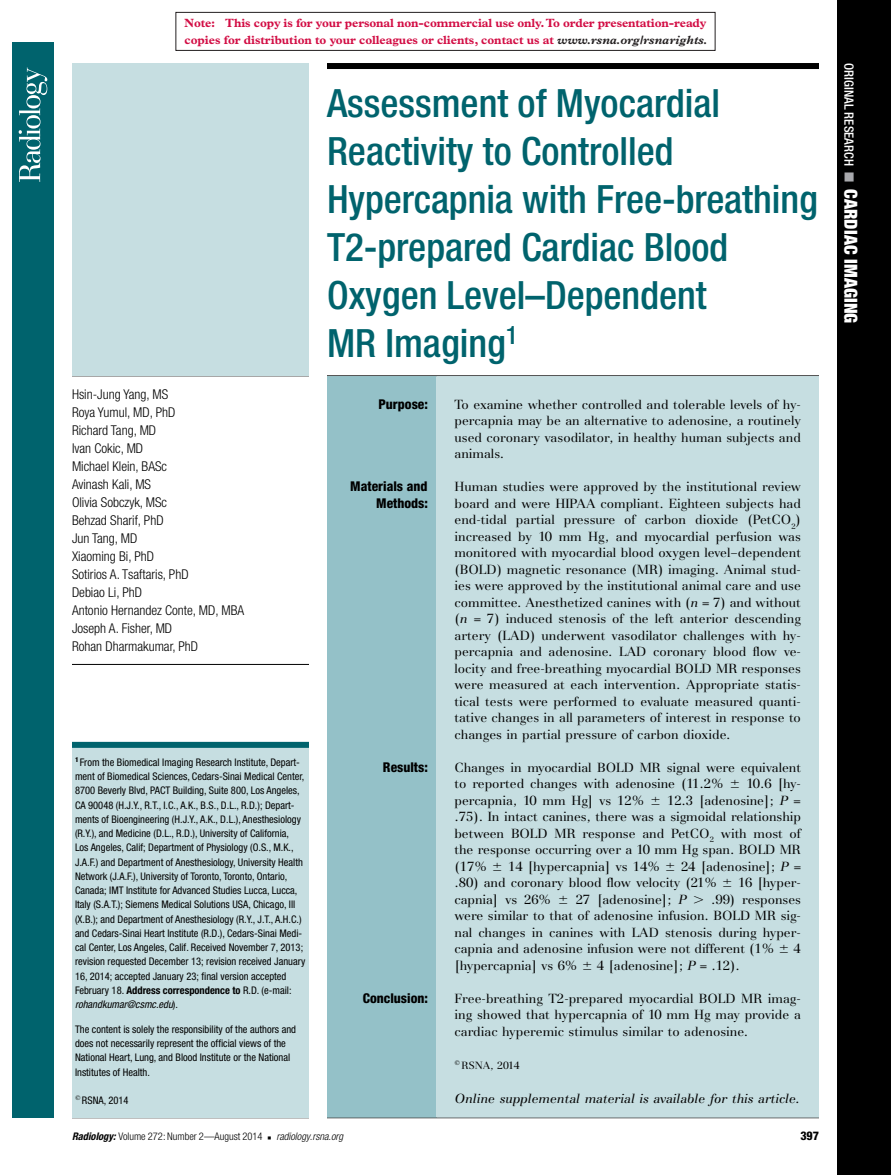
<style>
.page{position:relative;width:891px;height:1175px;background:#fff}
.page>*{position:absolute;margin:0;border:0;box-sizing:border-box;transform-origin:0 0}
.t1{font:500 condensed 39px/48px "Helvetica Neue";color:#00636d}
.t2{font:300 condensed 13.5px/18px "Helvetica Neue";color:#000}
.t3{font:800 condensed 13.5px/16.5px "Helvetica Neue";color:#000;text-align:right}
.t4{font:13.2px/16.5px "AT Basilia";color:#000;text-align:justify}
.t5{font:italic 13.2px "AT Basilia";color:#000}
.t6{font:500 condensed 12.75px "Helvetica Neue";letter-spacing:.005em;color:#fff}
.t7{font:700 12px/16.5px "Plantin";letter-spacing:-.01em;color:#d20d44}
.t8{font:800 condensed 12px "Helvetica Neue";color:#000}
.t9{font:condensed 10.5px/14.2px "Helvetica Neue";color:#000}
.t10{font:300 condensed 10.5px "Helvetica Neue";color:#000}
.t11{font:10.5px "AT Basilia";color:#000}
.s1{font-style:italic;color:#231f20}
.s2{font-style:italic}
.s3{font-family:"Universal Greekwith Math Pi"}
.s4{font-weight:700}
.s5{font-weight:700;font-style:italic}
.s6{font-family:"Universal Newswith Comm Pi";font-weight:400;font-stretch:normal;font-size:6px}
.s7{font-family:"Universal Newswith Comm Pi";font-weight:400;font-stretch:normal;font-size:18px;color:#a8a9ad}
.s8{font-weight:900;font-size:18px}
</style>
<div class="page">
<div style="left:12px;top:42px;width:42px;height:1075px;background:#00636d"></div>
<svg style="left:19px;top:68px;width:28px;height:114px"></svg>
<div style="left:327px;top:63px;width:492px;height:6px;background:#000"></div>
<hr style="left:327px;top:1117px;width:492px;height:1px;background:#000">
<hr style="left:72px;top:1117px;width:237px;height:1px;background:#000">
<div style="left:837px;top:0;width:54px;height:1174px;background:#000"></div>
<hr style="left:327px;top:375px;width:492px;height:1px;background:#000">
<hr style="left:72px;top:375px;width:237px;height:1px;background:#000">
<hr style="left:72px;top:664px;width:237px;height:1px;background:#000">
<div style="left:327px;top:376px;width:109px;height:741px;background:#94c1c8"></div>
<div style="left:436px;top:376px;width:383px;height:741px;background:#c6dee1"></div>
<div style="left:72px;top:742px;width:237px;height:375px;background:#c6dee1"></div>
<div style="left:72px;top:742px;width:237px;height:6px;background:#00636d"></div>
<div style="left:72px;top:63px;width:237px;height:312px;background:#c6dee1"></div>
<div style="left:176px;top:12px;width:540px;height:39px;border:1px solid #231f20"></div>
<p class="t7" style="left:185px;top:15px;width:524px">Note: This copy is for your personal non-commercial use only. To order presentation-ready copies for distribution to your colleagues or clients, contact us at <span class="s1">www.rsna.org/rsnarights.</span></p>
<h1 class="t1" style="left:327px;top:78px;width:492px">Assessment of Myocardial<br>Reactivity to Controlled<br>Hypercapnia with Free-breathing<br>T2-prepared Cardiac Blood<br>Oxygen Level–Dependent<br>MR Imaging<sup>1</sup></h1>
<p class="t2" style="left:72px;top:385px;width:174px">Hsin-Jung Yang, MS<br>Roya Yumul, MD, PhD<br>Richard Tang, MD<br>Ivan Cokic, MD<br>Michael Klein, BASc<br>Avinash Kali, MS<br>Olivia Sobczyk, MSc<br>Behzad Sharif, PhD<br>Jun Tang, MD<br>Xiaoming Bi, PhD<br>Sotirios A. Tsaftaris, PhD<br>Debiao Li, PhD<br>Antonio Hernandez Conte, MD, MBA<br>Joseph A. Fisher, MD<br>Rohan Dharmakumar, PhD</p>
<p class="t3" style="left:378px;top:395px;width:51px">Purpose:</p>
<p class="t4" style="left:454px;top:396px;width:348px">To examine whether controlled and tolerable levels of hy&shy;percapnia may be an alternative to adenosine, a routinely used coronary vasodilator, in healthy human subjects and animals.</p>
<p class="t3" style="left:350px;top:478px;width:79px">Materials and<br>Methods:</p>
<p class="t4" style="left:454px;top:478px;width:348px">Human studies were approved by the institutional review board and were HIPAA compliant. Eighteen subjects had end-tidal partial pressure of carbon dioxide (PetCO<sub>2</sub>) increased by 10 mm Hg, and myocardial perfusion was monitored with myocardial blood oxygen level–dependent (BOLD) magnetic resonance (MR) imaging. Animal stud&shy;ies were approved by the institutional animal care and use committee. Anesthetized canines with (<span class="s2">n</span> = 7) and without (<span class="s2">n</span> = 7) induced stenosis of the left anterior descending artery (LAD) underwent vasodilator challenges with hy&shy;percapnia and adenosine. LAD coronary blood flow ve&shy;locity and free-breathing myocardial BOLD MR responses were measured at each intervention. Appropriate statis&shy;tical tests were performed to evaluate measured quanti&shy;tative changes in all parameters of interest in response to changes in partial pressure of carbon dioxide.</p>
<p class="t3" style="left:383px;top:758px;width:47px">Results:</p>
<p class="t4" style="left:454px;top:759px;width:348px">Changes in myocardial BOLD MR signal were equivalent to reported changes with adenosine (11.2% <span class="s3">6</span> 10.6 [hy&shy;percapnia, 10 mm Hg] vs 12% <span class="s3">6</span> 12.3 [adenosine]; <span class="s2">P</span> = .75). In intact canines, there was a sigmoidal relationship between BOLD MR response and PetCO<sub>2</sub> with most of the response occurring over a 10 mm Hg span. BOLD MR (17% <span class="s3">6</span> 14 [hypercapnia] vs 14% <span class="s3">6</span> 24 [adenosine]; <span class="s2">P</span> = .80) and coronary blood flow velocity (21% <span class="s3">6</span> 16 [hyper&shy;capnia] vs 26% <span class="s3">6</span> 27 [adenosine]; <span class="s2">P</span> <span class="s3">.</span> .99) responses were similar to that of adenosine infusion. BOLD MR sig&shy;nal changes in canines with LAD stenosis during hyper&shy;capnia and adenosine infusion were not different (1% <span class="s3">6</span> 4 [hypercapnia] vs 6% <span class="s3">6</span> 4 [adenosine]; <span class="s2">P</span> = .12).</p>
<p class="t3" style="left:363px;top:989px;width:67px">Conclusion:</p>
<p class="t4" style="left:455px;top:990px;width:348px">Free-breathing T2-prepared myocardial BOLD MR imag&shy;ing showed that hypercapnia of 10 mm Hg may provide a cardiac hyperemic stimulus similar to adenosine.</p>
<p class="t11" style="left:455px;top:1059px;width:67px"><sup>q</sup> RSNA, 2014</p>
<p class="t5" style="left:455px;top:1091px;width:347px">Online supplemental material is available for this article.</p>
<p class="t9" style="left:75px;top:755px;width:232px"><sup>1</sup> From the Biomedical Imaging Research Institute, Depart&shy;ment of Biomedical Sciences, Cedars-Sinai Medical Center, 8700 Beverly Blvd, PACT Building, Suite 800, Los Angeles, CA 90048 (H.J.Y., R.T., I.C., A.K., B.S., D.L., R.D.); Depart&shy;ments of Bioengineering (H.J.Y., A.K., D.L.), Anesthesiology (R.Y.), and Medicine (D.L., R.D.), University of California,<br>Los Angeles, Calif; Department of Physiology (O.S., M.K., J.A.F.) and Department of Anesthesiology, University Health Network (J.A.F.), University of Toronto, Toronto, Ontario, Canada; IMT Institute for Advanced Studies Lucca, Lucca, Italy (S.A.T.); Siemens Medical Solutions USA, Chicago, Ill (X.B.); and Department of Anesthesiology (R.Y., J.T., A.H.C.) and Cedars-Sinai Heart Institute (R.D.), Cedars-Sinai Medi&shy;cal Center, Los Angeles, Calif. Received November 7, 2013; revision requested December 13; revision received January 16, 2014; accepted January 23; final version accepted February 18. <span class="s4">Address correspondence to</span> R.D. (e-mail: <span class="s2">rohandkumar@csmc.edu</span>).</p>
<p class="t9" style="left:75px;top:1022px;width:223px">The content is solely the responsibility of the authors and does not necessarily represent the official views of the National Heart, Lung, and Blood Institute or the National Institutes of Health.</p>
<p class="t9" style="left:75px;top:1092px;width:55px"><sup>q</sup> RSNA, 2014</p>
<p class="t10" style="left:72px;top:1130px;width:273px"><span class="s5">Radiology:</span> Volume 272: Number 2—August 2014 <span class="s6">n</span> <span class="s2">radiology.rsna.org</span></p>
<p class="t8" style="left:801px;top:1128px;width:20px">397</p>
<p class="t6" style="left:857px;top:63px;width:262px;rotate:90deg">Original Research <span class="s7">n</span> <span class="s8">Cardiac Imaging</span></p>
</div>
